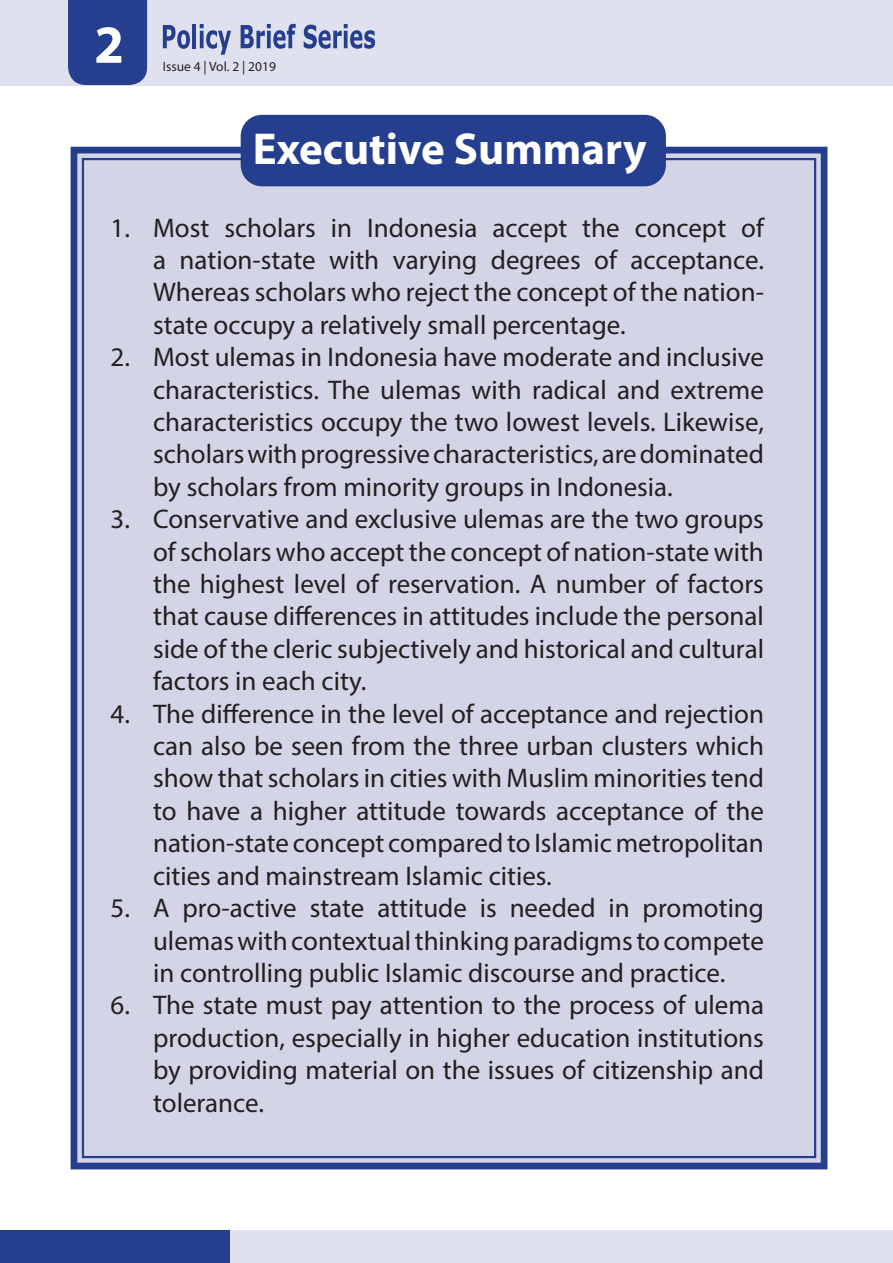
<style>
.page{position:relative;width:893px;height:1263px;background:#fff}
.page>*{position:absolute;margin:0;border:0;box-sizing:border-box;transform-origin:0 0}
.t1{font:700 54px "Myriad Pro";color:#fff}
.t2{font:700 44.85px "Myriad Pro";color:#fff}
.List_Paragraph{font:27px/32.4px "Myriad Pro";color:#231f20;text-align:justify}
.t3{font:13.5px "Myriad Pro";color:#231f20}
</style>
<div class="page">
<div style="left:0;top:0;width:893px;height:85px;background:#e0e1ee"></div>
<div style="left:68px;top:0;width:79px;height:85px;background:#253f8e"></div>
<svg style="left:163px;top:25px;width:27px;height:24px"></svg>
<hr style="left:193px;top:24px;width:3px;height:24px;background:#253f8e">
<svg style="left:200px;top:24px;width:31px;height:31px"></svg>
<svg style="left:241px;top:24px;width:55px;height:25px"></svg>
<svg style="left:304px;top:24px;width:71px;height:25px"></svg>
<div style="left:224px;top:1230px;width:669px;height:33px;background:#e0e1ee"></div>
<div style="left:0;top:1230px;width:229px;height:33px;background:#253f8e"></div>
<div style="left:70px;top:143px;width:758px;height:1027px;background:#d4d4e7"></div>
<div style="left:241px;top:115px;width:425px;height:71px;background:#253f8e;border-radius:21px"></div>
<h1 class="t1" style="left:94px;top:9px;width:31px">2</h1>
<p class="t3" style="left:163px;top:58px;width:115px">Issue 4 | Vol. 2 | 2019</p>
<p class="t2" style="left:253px;top:120px;width:395px">Executive Summary</p>
<p class="List_Paragraph" style="left:153px;top:211px;width:612px;text-indent:-43px">1. Most scholars in Indonesia accept the concept of a nation-state with varying degrees of acceptance.<br>Whereas scholars who reject the concept of the nation&shy;state occupy a relatively small percentage.</p>
<p class="List_Paragraph" style="left:153px;top:341px;width:612px;text-indent:-43px">2. Most ulemas in Indonesia have moderate and inclusive characteristics. The ulemas with radical and extreme characteristics occupy the two lowest levels. Likewise, scholars with progressive characteristics, are dominated by scholars from minority groups in Indonesia.</p>
<p class="List_Paragraph" style="left:153px;top:503px;width:612px;text-indent:-43px">3. Conservative and exclusive ulemas are the two groups of scholars who accept the concept of nation-state with the highest level of reservation. A number of factors that cause differences in attitudes include the personal side of the cleric subjectively and historical and cultural factors in each city.</p>
<p class="List_Paragraph" style="left:153px;top:697px;width:612px;text-indent:-43px">4. The difference in the level of acceptance and rejection can also be seen from the three urban clusters which show that scholars in cities with Muslim minorities tend to have a higher attitude towards acceptance of the nation-state concept compared to Islamic metropolitan cities and mainstream Islamic cities.</p>
<p class="List_Paragraph" style="left:153px;top:891px;width:612px;text-indent:-43px">5. A pro-active state attitude is needed in promoting ulemas with contextual thinking paradigms to compete in controlling public Islamic discourse and practice.</p>
<p class="List_Paragraph" style="left:153px;top:989px;width:612px;text-indent:-43px">6. The state must pay attention to the process of ulema production, especially in higher education institutions by providing material on the issues of citizenship and tolerance.</p>
</div>
